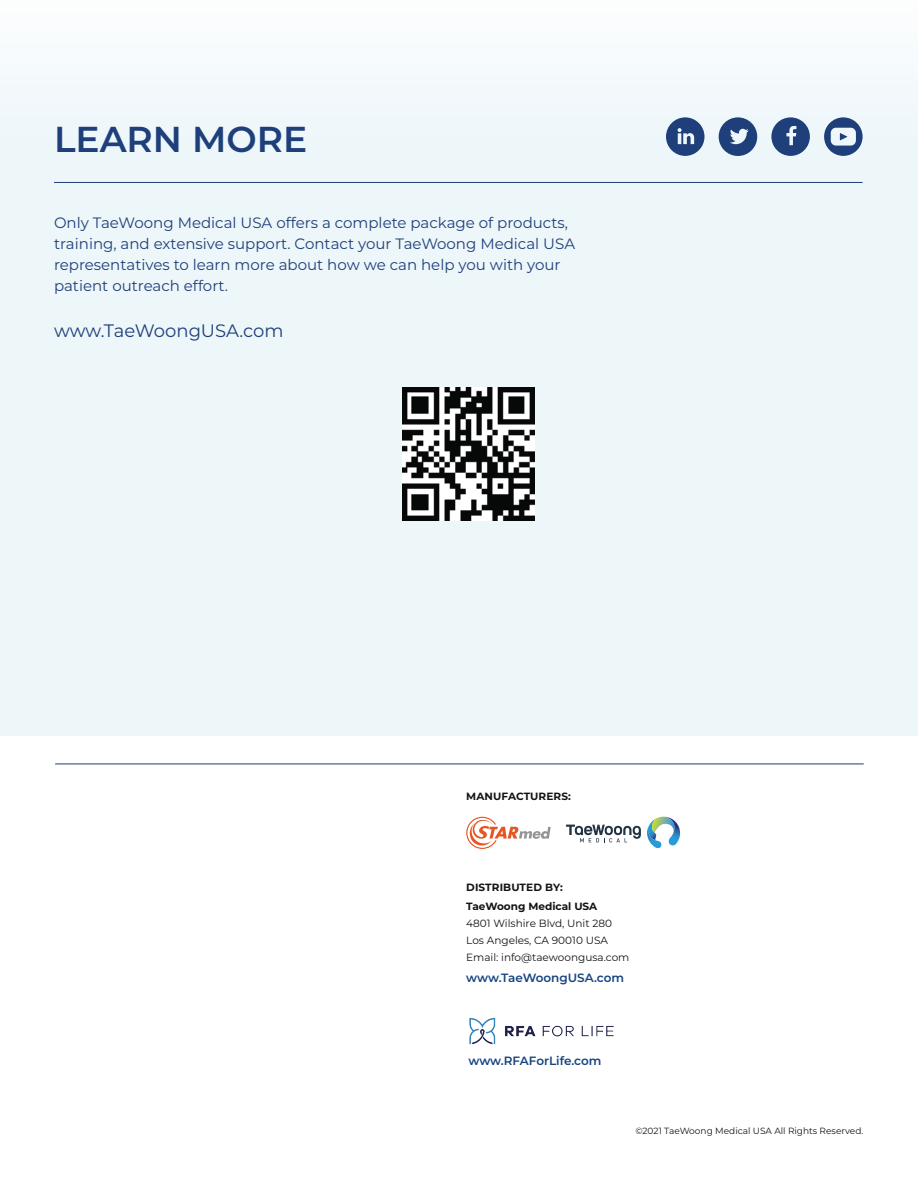
<style>
.page{position:relative;width:918px;height:1188px;background:#fff}
.page>*{position:absolute;margin:0;border:0;box-sizing:border-box;transform-origin:0 0}
.t1{font:600 36px "Montserrat";color:#1f3f7b}
.t2{font:18px "Montserrat";letter-spacing:-.005em;color:#1f3f7b}
.t3{font:15px/21px "Montserrat";color:#1f3f7b}
.t4{font:600 12px "Montserrat";letter-spacing:-.01em;color:#164481}
.t5{font:10.5px/17px "Montserrat";color:#131316}
.t6{font:700 10.5px/19.4px "Montserrat";color:#131316}
.t7{font:9px "Montserrat";color:#131316}
</style>
<div class="page">
<div style="left:0;top:0;width:918px;height:735px;background:#edf6f9"></div>
<svg style="left:771px;top:117px;width:39px;height:39px"></svg>
<svg style="left:666px;top:117px;width:39px;height:39px"></svg>
<svg style="left:824px;top:117px;width:39px;height:39px"></svg>
<svg style="left:719px;top:117px;width:38px;height:39px"></svg>
<hr style="left:54px;top:182px;width:809px;height:1px;background:#1f3f7b">
<hr style="left:55px;top:764px;width:809px;height:1px;background:#1f3f7b">
<img style="left:402px;top:388px;width:133px;height:132px">
<img style="left:469px;top:1017px;width:145px;height:28px">
<svg style="left:466px;top:817px;width:85px;height:32px"></svg>
<svg style="left:566px;top:825px;width:75px;height:17px"></svg>
<svg style="left:647px;top:817px;width:33px;height:32px"></svg>
<h1 class="t1" style="left:54px;top:114px;width:255px">LEARN MORE</h1>
<p class="t3" style="left:54px;top:211px;width:523px">Only TaeWoong Medical USA offers a complete package of products, training, and extensive support. Contact your TaeWoong Medical USA representatives to learn more about how we can help you with your patient outreach effort.</p>
<p class="t2" style="left:54px;top:319px;width:231px">www.TaeWoongUSA.com</p>
<p class="t6" style="left:466px;top:786px;width:106px">MANUFACTURERS:</p>
<p class="t6" style="left:466px;top:877px;width:133px">DISTRIBUTED BY:<br>TaeWoong Medical USA</p>
<p class="t5" style="left:466px;top:915px;width:165px">4801 Wilshire Blvd, Unit 280<br>Los Angeles, CA 90010 USA<br>Email: info@taewoongusa.com</p>
<p class="t4" style="left:466px;top:969px;width:159px">www.TaeWoongUSA.com</p>
<p class="t4" style="left:468px;top:1052px;width:135px">www.RFAForLife.com</p>
<p class="t7" style="left:635px;top:1125px;width:230px">©2021 TaeWoong Medical USA All Rights Reserved.</p>
</div>
